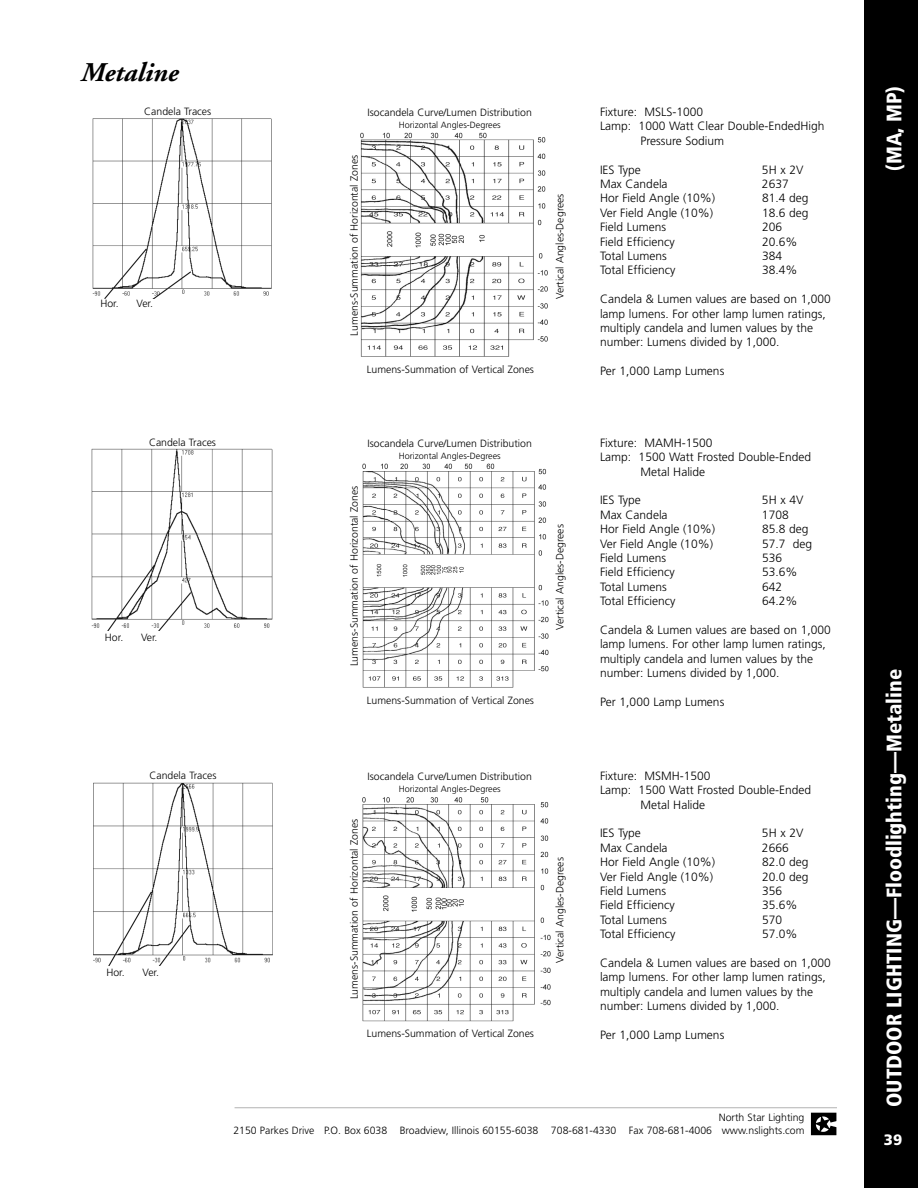
<style>
.page{position:relative;width:918px;height:1188px;background:#fff}
.page>*{position:absolute;margin:0;border:0;box-sizing:border-box;transform-origin:0 0}
.t1{font:italic 700 27px "Adobe Garamond";color:#000}
.t2{font:900 condensed 21px "Frutiger";color:#fff}
.t3{font:900 15px "Frutiger";color:#fff}
.t4{font:300 12px/14.4px "Frutiger";color:#000}
.t5{font:300 10.5px/12.6px "Frutiger";color:#000;text-align:right}
.t6{font:300 9px "Frutiger";color:#000}
</style>
<div class="page">
<svg style="left:810px;top:1108px;width:27px;height:28px"></svg>
<img style="left:811px;top:1113px;width:25px;height:22px">
<hr style="left:235px;top:1107px;width:602px;height:1px;background:#b3b3b3">
<img style="left:360px;top:132px;width:188px;height:225px">
<img style="left:92px;top:118px;width:180px;height:181px">
<img style="left:362px;top:463px;width:187px;height:225px">
<img style="left:91px;top:448px;width:182px;height:183px">
<img style="left:362px;top:797px;width:189px;height:225px">
<img style="left:93px;top:782px;width:180px;height:183px">
<div style="left:864px;top:0;width:54px;height:1188px;background:#000"></div>
<h1 class="t1" style="left:81px;top:61px;width:99px">Metaline</h1>
<p class="t5" style="left:144px;top:106px;width:68px">Candela Traces</p>
<p class="t5" style="left:368px;top:107px;width:166px">Isocandela Curve/Lumen Distribution</p>
<p class="t6" style="left:399px;top:121px;width:104px">Horizontal Angles-Degrees</p>
<p class="t5" style="left:349px;top:336px;width:182px;rotate:-90deg">Lumens-Summation of Horizontal Zones</p>
<p class="t5" style="left:367px;top:364px;width:169px">Lumens-Summation of Vertical Zones</p>
<p class="t5" style="left:100px;top:298px;width:20px">Hor.</p>
<p class="t5" style="left:137px;top:298px;width:18px">Ver.</p>
<p class="t5" style="left:554px;top:299px;width:107px;rotate:-90deg">Vertical Angles-Degrees</p>
<p class="t5" style="left:149px;top:437px;width:68px">Candela Traces</p>
<p class="t5" style="left:368px;top:438px;width:166px">Isocandela Curve/Lumen Distribution</p>
<p class="t6" style="left:399px;top:452px;width:104px">Horizontal Angles-Degrees</p>
<p class="t5" style="left:349px;top:666px;width:182px;rotate:-90deg">Lumens-Summation of Horizontal Zones</p>
<p class="t5" style="left:367px;top:695px;width:169px">Lumens-Summation of Vertical Zones</p>
<p class="t5" style="left:105px;top:632px;width:20px">Hor.</p>
<p class="t5" style="left:141px;top:632px;width:18px">Ver.</p>
<p class="t5" style="left:554px;top:630px;width:107px;rotate:-90deg">Vertical Angles-Degrees</p>
<p class="t5" style="left:149px;top:770px;width:68px">Candela Traces</p>
<p class="t5" style="left:368px;top:771px;width:166px">Isocandela Curve/Lumen Distribution</p>
<p class="t6" style="left:399px;top:785px;width:104px">Horizontal Angles-Degrees</p>
<p class="t5" style="left:349px;top:999px;width:182px;rotate:-90deg">Lumens-Summation of Horizontal Zones</p>
<p class="t5" style="left:367px;top:1028px;width:169px">Lumens-Summation of Vertical Zones</p>
<p class="t5" style="left:106px;top:967px;width:20px">Hor.</p>
<p class="t5" style="left:143px;top:967px;width:18px">Ver.</p>
<p class="t5" style="left:554px;top:963px;width:107px;rotate:-90deg">Vertical Angles-Degrees</p>
<p class="t4" style="left:600px;top:106px;width:105px">Fixture: MSLS-1000</p>
<p class="t4" style="left:600px;top:120px;width:226px">Lamp: 1000 Watt Clear Double-EndedHigh</p>
<p class="t4" style="left:640px;top:134px;width:85px">Pressure Sodium</p>
<p class="t4" style="left:600px;top:163px;width:42px">IES Type</p>
<p class="t4" style="left:762px;top:163px;width:43px">5H x 2V</p>
<p class="t4" style="left:600px;top:178px;width:69px">Max Candela</p>
<p class="t4" style="left:762px;top:178px;width:28px">2637</p>
<p class="t4" style="left:600px;top:192px;width:117px">Hor Field Angle (10%)</p>
<p class="t4" style="left:762px;top:192px;width:48px">81.4 deg</p>
<p class="t4" style="left:600px;top:206px;width:115px">Ver Field Angle (10%)</p>
<p class="t4" style="left:762px;top:206px;width:48px">18.6 deg</p>
<p class="t4" style="left:600px;top:221px;width:68px">Field Lumens</p>
<p class="t4" style="left:762px;top:221px;width:22px">206</p>
<p class="t4" style="left:600px;top:235px;width:76px">Field Efficiency</p>
<p class="t4" style="left:762px;top:235px;width:37px">20.6%</p>
<p class="t4" style="left:600px;top:250px;width:68px">Total Lumens</p>
<p class="t4" style="left:762px;top:250px;width:22px">384</p>
<p class="t4" style="left:600px;top:264px;width:77px">Total Efficiency</p>
<p class="t4" style="left:762px;top:264px;width:37px">38.4%</p>
<p class="t4" style="left:600px;top:293px;width:232px">Candela &amp; Lumen values are based on 1,000 lamp lumens. For other lamp lumen ratings, multiply candela and lumen values by the number: Lumens divided by 1,000.</p>
<p class="t4" style="left:600px;top:365px;width:126px">Per 1,000 Lamp Lumens</p>
<p class="t4" style="left:600px;top:436px;width:114px">Fixture: MAMH-1500</p>
<p class="t4" style="left:600px;top:451px;width:213px">Lamp: 1500 Watt Frosted Double-Ended</p>
<p class="t4" style="left:640px;top:465px;width:66px">Metal Halide</p>
<p class="t4" style="left:600px;top:494px;width:42px">IES Type</p>
<p class="t4" style="left:762px;top:494px;width:43px">5H x 4V</p>
<p class="t4" style="left:600px;top:508px;width:69px">Max Candela</p>
<p class="t4" style="left:762px;top:508px;width:28px">1708</p>
<p class="t4" style="left:600px;top:523px;width:117px">Hor Field Angle (10%)</p>
<p class="t4" style="left:762px;top:523px;width:48px">85.8 deg</p>
<p class="t4" style="left:600px;top:537px;width:115px">Ver Field Angle (10%)</p>
<p class="t4" style="left:762px;top:537px;width:52px">57.7 deg</p>
<p class="t4" style="left:600px;top:552px;width:68px">Field Lumens</p>
<p class="t4" style="left:762px;top:552px;width:22px">536</p>
<p class="t4" style="left:600px;top:566px;width:76px">Field Efficiency</p>
<p class="t4" style="left:762px;top:566px;width:37px">53.6%</p>
<p class="t4" style="left:600px;top:580px;width:68px">Total Lumens</p>
<p class="t4" style="left:762px;top:580px;width:22px">642</p>
<p class="t4" style="left:600px;top:595px;width:77px">Total Efficiency</p>
<p class="t4" style="left:762px;top:595px;width:37px">64.2%</p>
<p class="t4" style="left:600px;top:624px;width:232px">Candela &amp; Lumen values are based on 1,000 lamp lumens. For other lamp lumen ratings, multiply candela and lumen values by the number: Lumens divided by 1,000.</p>
<p class="t4" style="left:600px;top:696px;width:126px">Per 1,000 Lamp Lumens</p>
<p class="t4" style="left:600px;top:769px;width:112px">Fixture: MSMH-1500</p>
<p class="t4" style="left:600px;top:784px;width:213px">Lamp: 1500 Watt Frosted Double-Ended</p>
<p class="t4" style="left:640px;top:798px;width:66px">Metal Halide</p>
<p class="t4" style="left:600px;top:827px;width:42px">IES Type</p>
<p class="t4" style="left:762px;top:827px;width:43px">5H x 2V</p>
<p class="t4" style="left:600px;top:841px;width:69px">Max Candela</p>
<p class="t4" style="left:762px;top:841px;width:28px">2666</p>
<p class="t4" style="left:600px;top:856px;width:117px">Hor Field Angle (10%)</p>
<p class="t4" style="left:762px;top:856px;width:48px">82.0 deg</p>
<p class="t4" style="left:600px;top:870px;width:115px">Ver Field Angle (10%)</p>
<p class="t4" style="left:762px;top:870px;width:48px">20.0 deg</p>
<p class="t4" style="left:600px;top:885px;width:68px">Field Lumens</p>
<p class="t4" style="left:762px;top:885px;width:22px">356</p>
<p class="t4" style="left:600px;top:899px;width:76px">Field Efficiency</p>
<p class="t4" style="left:762px;top:899px;width:37px">35.6%</p>
<p class="t4" style="left:600px;top:913px;width:68px">Total Lumens</p>
<p class="t4" style="left:762px;top:913px;width:22px">570</p>
<p class="t4" style="left:600px;top:928px;width:77px">Total Efficiency</p>
<p class="t4" style="left:762px;top:928px;width:37px">57.0%</p>
<p class="t4" style="left:600px;top:957px;width:232px">Candela &amp; Lumen values are based on 1,000 lamp lumens. For other lamp lumen ratings, multiply candela and lumen values by the number: Lumens divided by 1,000.</p>
<p class="t4" style="left:600px;top:1029px;width:126px">Per 1,000 Lamp Lumens</p>
<p class="t5" style="left:233px;top:1112px;width:573px">North Star Lighting<br>2150 Parkes Drive P.O. Box 6038 Broadview, Illinois 60155-6038 708-681-4330 Fax 708-681-4006 www.nslights.com</p>
<h2 class="t2" style="left:886px;top:171px;width:86px;rotate:-90deg">(MA, MP)</h2>
<h2 class="t2" style="left:886px;top:1107px;width:440px;rotate:-90deg">OUTDOOR LIGHTING—Floodlighting—Metaline</h2>
<p class="t3" style="left:884px;top:1134px;width:20px">39</p>
</div>
